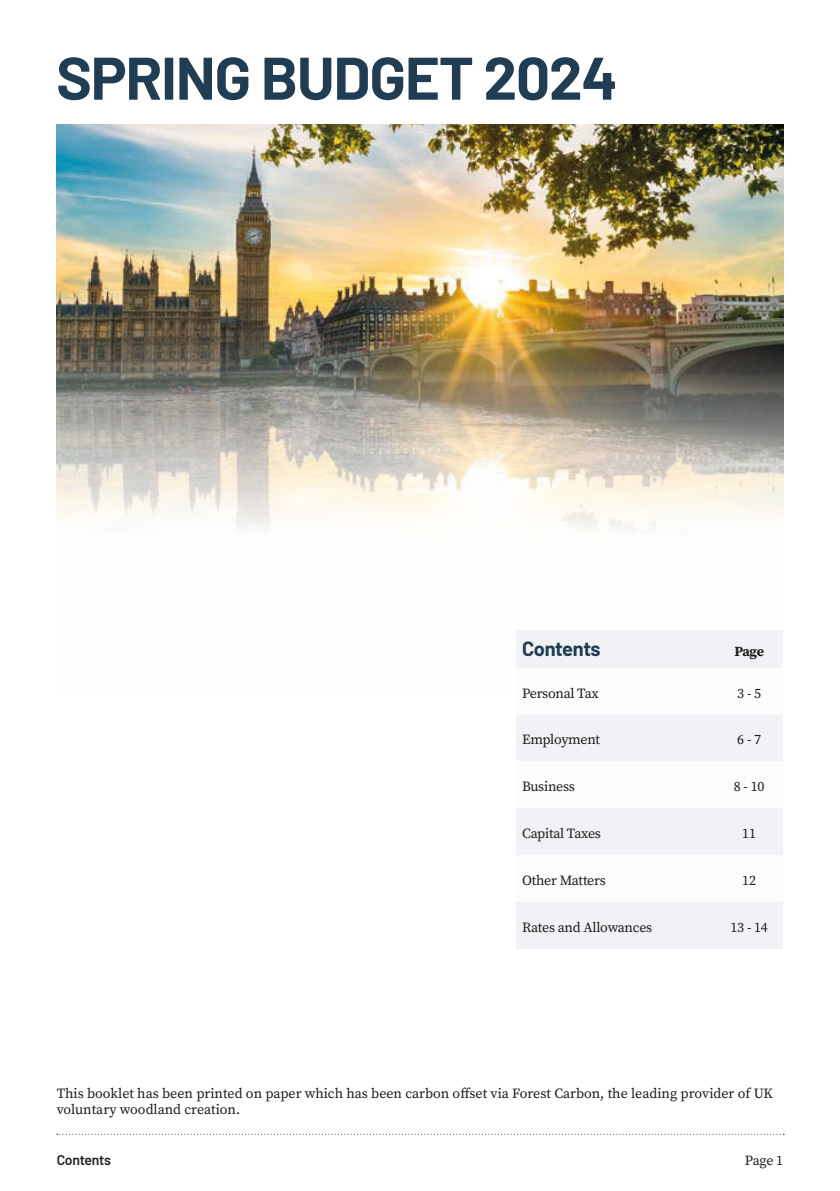
<style>
.page{position:relative;width:840px;height:1191px;background:#fff}
.page>*{position:absolute;margin:0;border:0;box-sizing:border-box;transform-origin:0 0}
.t1{font:700 60px "Barlow";letter-spacing:-.02em;color:#213d53}
.t2{font:700 20px "Barlow";letter-spacing:-.02em;color:#213d53}
.t3{font:14px/16px "Source Serif Pro";letter-spacing:-.01em;color:#1d1d1b}
.t4{font:600 14px "Barlow";letter-spacing:-.02em;color:#1d1d1b}
.t5{font:700 14px "Source Serif Pro";color:#1d1d1b}
</style>
<div class="page">
<svg style="left:57px;top:1133px;width:724px;height:1px"></svg>
<img style="left:57px;top:125px;width:726px;height:543px">
<div style="left:516px;top:630px;width:266px;height:319px;background:#f1f2f5"></div>
<div style="left:516px;top:667px;width:198px;height:47px;background:#fcfcfd"></div>
<div style="left:714px;top:667px;width:68px;height:47px;background:#fcfcfd"></div>
<div style="left:516px;top:761px;width:198px;height:47px;background:#fcfcfd"></div>
<div style="left:714px;top:761px;width:68px;height:47px;background:#fcfcfd"></div>
<div style="left:516px;top:855px;width:198px;height:47px;background:#fcfcfd"></div>
<div style="left:714px;top:855px;width:68px;height:47px;background:#fcfcfd"></div>
<h1 class="t1" style="left:56px;top:34px;width:562px">SPRING BUDGET 2024</h1>
<h2 class="t2" style="left:522px;top:634px;width:80px">Contents</h2>
<p class="t5" style="left:734px;top:641px;width:31px">Page</p>
<p class="t3" style="left:522px;top:685px;width:78px">Personal Tax</p>
<p class="t3" style="left:736px;top:685px;width:25px">3 - 5</p>
<p class="t3" style="left:522px;top:732px;width:79px">Employment</p>
<p class="t3" style="left:736px;top:732px;width:25px">6 - 7</p>
<p class="t3" style="left:522px;top:778px;width:54px">Business</p>
<p class="t3" style="left:733px;top:778px;width:32px">8 - 10</p>
<p class="t3" style="left:522px;top:825px;width:80px">Capital Taxes</p>
<p class="t3" style="left:741px;top:825px;width:15px">11</p>
<p class="t3" style="left:522px;top:872px;width:85px">Other Matters</p>
<p class="t3" style="left:741px;top:872px;width:15px">12</p>
<p class="t3" style="left:522px;top:919px;width:132px">Rates and Allowances</p>
<p class="t3" style="left:730px;top:919px;width:39px">13 - 14</p>
<p class="t3" style="left:57px;top:1085px;width:717px">This booklet has been printed on paper which has been carbon offset via Forest Carbon, the leading provider of UK voluntary woodland creation.</p>
<p class="t4" style="left:57px;top:1149px;width:56px">Contents</p>
<p class="t3" style="left:744px;top:1152px;width:40px">Page 1</p>
</div>
